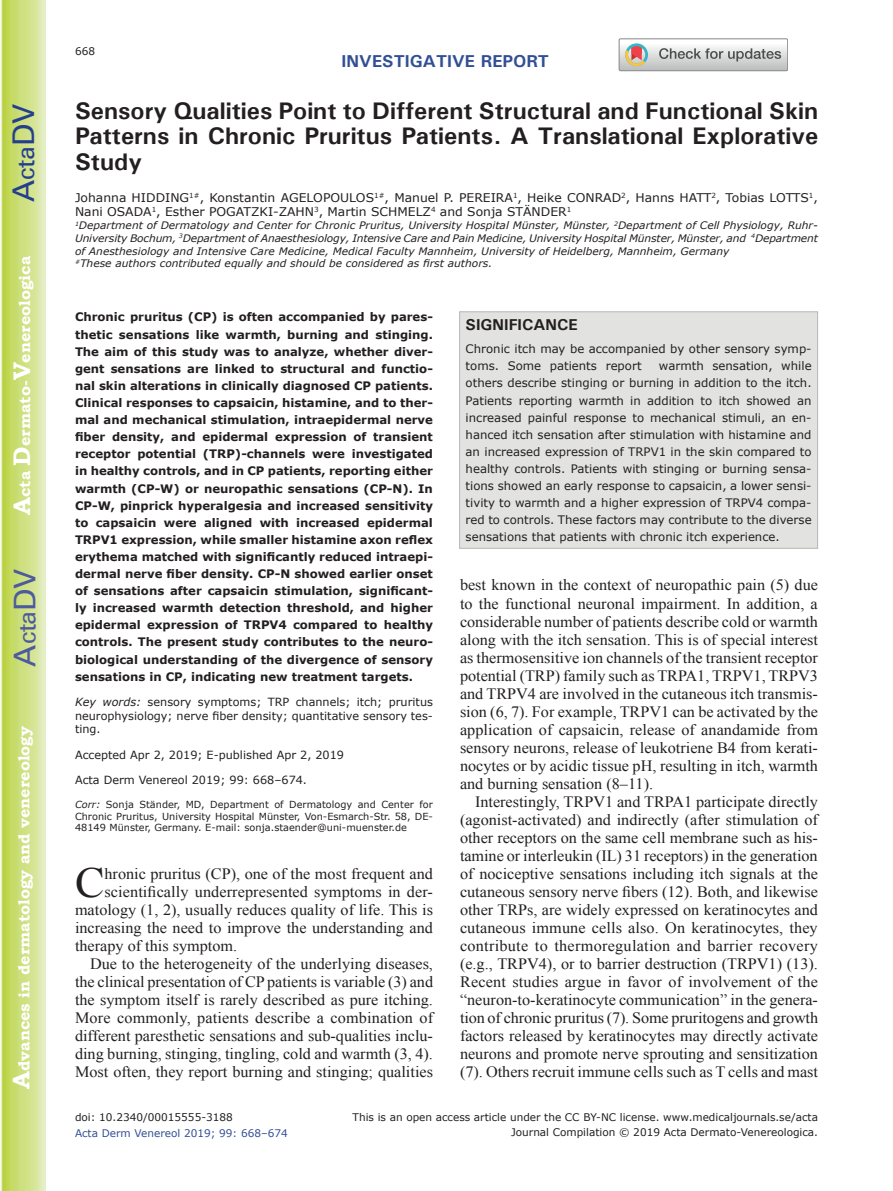
<style>
.page{position:relative;width:893px;height:1191px;background:#fff}
.page>*{position:absolute;margin:0;border:0;box-sizing:border-box;transform-origin:0 0}
.t1{font:42.9px "Times New Roman";color:#231f20}
.t2{font:30px "Univers";color:#4d5a9e}
.t3{font:30px "Univers";color:#253f8e}
.t4{font:700 24px/25.5px "Univers";color:#231f20;text-align:justify}
.t5{font:700 17.25px "Univers";color:#324f95}
.t6{font:15.75px/18px "Times New Roman";color:#231f20;text-align:justify}
.t7{font:700 15.75px "Bookman Old Style";color:#fff}
.t8{font:700 15.75px "Univers";color:#231f20}
.t9{font:12px/14.4px "Verdana";color:#231f20}
.t10{font:700 11.7px/17.1px "Verdana";color:#231f20;text-align:justify}
.t11{font:11.7px/17.1px "Verdana";color:#231f20}
.t12{font:11.25px/13.5px "Verdana";color:#231f20;text-align:justify}
.t13{font:10.5px "Verdana";color:#231f20}
.t14{font:10.5px "Verdana";color:#324f95}
.t15{font:italic 10.35px/12.8px "Verdana";color:#231f20}
.t16{font:9.75px/11.7px "Verdana";color:#231f20;text-align:justify}
.s1{font-size:24px}
.s2{font-style:italic}
</style>
<div class="page">
<svg style="left:1px;top:0;width:45px;height:1191px;background:#cfe084"></svg>
<svg style="left:619px;top:39px;width:169px;height:32px"></svg>
<div style="left:459px;top:311px;width:359px;height:237px;background:#e2e2e1;border:1px solid #bab5b4"></div>
<h2 class="t3" style="left:6px;top:202px;width:100px;rotate:-90deg">A<span class="s1">cta</span>DV</h2>
<p class="t7" style="left:15px;top:515px;width:260px;rotate:-90deg"><span class="s1">A</span>cta <span class="s1">D</span>ermato-<span class="s1">V</span>enereologica</p>
<h2 class="t2" style="left:7px;top:666px;width:100px;rotate:-90deg">A<span class="s1">cta</span>DV</h2>
<p class="t7" style="left:15px;top:1088px;width:364px;rotate:-90deg"><span class="s1">A</span>dvances in dermatology and venereology</p>
<p class="t13" style="left:75px;top:44px;width:22px">668</p>
<p class="t5" style="left:342px;top:50px;width:209px">INVESTIGATIVE REPORT</p>
<h3 class="t4" style="left:75px;top:97px;width:745px">Sensory Qualities Point to Different Structural and Functional Skin Patterns in Chronic Pruritus Patients. A Translational Explorative Study</h3>
<p class="t9" style="left:75px;top:191px;width:744px">Johanna HIDDING<sup>1#</sup>, Konstantin AGELOPOULOS<sup>1#</sup>, Manuel P. PEREIRA<sup>1</sup>, Heike CONRAD<sup>2</sup>, Hanns HATT<sup>2</sup>, Tobias LOTTS<sup>1</sup>,<br>Nani OSADA<sup>1</sup>, Esther POGATZKI-ZAHN<sup>3</sup>, Martin SCHMELZ<sup>4</sup> and Sonja STÄNDER<sup>1</sup></p>
<p class="t15" style="left:75px;top:219px;width:744px"><sup>1</sup>Department of Dermatology and Center for Chronic Pruritus, University Hospital Münster, Münster, <sup>2</sup>Department of Cell Physiology, Ruhr-University Bochum, <sup>3</sup>Department of Anaesthesiology, Intensive Care and Pain Medicine, University Hospital Münster, Münster, and <sup>4</sup>Department of Anesthesiology and Intensive Care Medicine, Medical Faculty Mannheim, University of Heidelberg, Mannheim, Germany<br><sup>#</sup>These authors contributed equally and should be considered as first authors.</p>
<p class="t10" style="left:75px;top:309px;width:359px">Chronic pruritus (CP) is often accompanied by pares&shy;thetic sensations like warmth, burning and stinging.<br>The aim of this study was to analyze, whether diver&shy;gent sensations are linked to structural and functio&shy;nal skin alterations in clinically diagnosed CP patients.<br>Clinical responses to capsaicin, histamine, and to ther&shy;mal and mechanical stimulation, intraepidermal nerve fiber density, and epidermal expression of transient receptor potential (TRP)-channels were investigated in healthy controls, and in CP patients, reporting either warmth (CP-W) or neuropathic sensations (CP-N). In CP-W, pinprick hyperalgesia and increased sensitivity to capsaicin were aligned with increased epidermal TRPV1 expression, while smaller histamine axon reflex erythema matched with significantly reduced intraepi&shy;dermal nerve fiber density. CP-N showed earlier onset of sensations after capsaicin stimulation, significant&shy;ly increased warmth detection threshold, and higher epidermal expression of TRPV4 compared to healthy controls. The present study contributes to the neuro&shy;biological understanding of the divergence of sensory sensations in CP, indicating new treatment targets.</p>
<p class="t12" style="left:75px;top:695px;width:359px"><span class="s2">Key words:</span> sensory symptoms; TRP channels; itch; pruritus neurophysiology; nerve fiber density; quantitative sensory tes&shy;ting.</p>
<p class="t12" style="left:75px;top:748px;width:271px">Accepted Apr 2, 2019; E-published Apr 2, 2019</p>
<p class="t12" style="left:75px;top:773px;width:234px">Acta Derm Venereol 2019; 99: 668–674.</p>
<p class="t16" style="left:75px;top:798px;width:359px"><span class="s2">Corr:</span> Sonja Ständer, MD, Department of Dermatology and Center for Chronic Pruritus, University Hospital Münster, Von-Esmarch-Str. 58, DE-48149 Münster, Germany. E-mail: sonja.staender@uni-muenster.de</p>
<h1 class="t1" style="left:75px;top:854px;width:31px">C</h1>
<p class="t6" style="left:104px;top:864px;width:330px">hronic pruritus (CP), one of the most frequent and</p>
<p class="t6" style="left:104px;top:882px;width:330px">scientifically underrepresented symptoms in der-</p>
<p class="t6" style="left:75px;top:900px;width:360px">matology (1, 2), usually reduces quality of life. This is</p>
<p class="t6" style="left:75px;top:918px;width:360px">increasing the need to improve the understanding and</p>
<p class="t6" style="left:75px;top:936px;width:164px">therapy of this symptom.</p>
<p class="t6" style="left:90px;top:954px;width:345px">Due to the heterogeneity of the underlying diseases,</p>
<p class="t6" style="left:75px;top:972px;width:360px">the clinical presentation of CP patients is variable (3) and</p>
<p class="t6" style="left:75px;top:990px;width:360px">the symptom itself is rarely described as pure itching.</p>
<p class="t6" style="left:75px;top:1008px;width:360px">More commonly, patients describe a combination of</p>
<p class="t6" style="left:75px;top:1026px;width:359px">different paresthetic sensations and sub-qualities inclu-</p>
<p class="t6" style="left:75px;top:1044px;width:359px">ding burning, stinging, tingling, cold and warmth (3, 4).</p>
<p class="t6" style="left:75px;top:1062px;width:359px">Most often, they report burning and stinging; qualities</p>
<p class="t8" style="left:466px;top:315px;width:114px">SIGNIFICANCE</p>
<p class="t11" style="left:466px;top:340px;width:347px">Chronic itch may be accompanied by other sensory symp&shy;toms. Some patients report</p>
<p class="t11" style="left:466px;top:358px;width:348px;text-align:justify;text-indent:193px">warmth sensation, while others describe stinging or burning in addition to the itch.<br>Patients reporting warmth in addition to itch showed an increased painful response to mechanical stimuli, an en&shy;hanced itch sensation after stimulation with histamine and an increased expression of TRPV1 in the skin compared to healthy controls. Patients with stinging or burning sensa&shy;tions showed an early response to capsaicin, a lower sensi&shy;tivity to warmth and a higher expression of TRPV4 compa&shy;red to controls. These factors may contribute to the diverse sensations that patients with chronic itch experience.</p>
<p class="t6" style="left:460px;top:576px;width:360px">best known in the context of neuropathic pain (5) due to the functional neuronal impairment. In addition, a considerable number of patients describe cold or warmth along with the itch sensation. This is of special interest as thermosensitive ion channels of the transient receptor potential (TRP) family such as TRPA1, TRPV1, TRPV3 and TRPV4 are involved in the cutaneous itch transmis&shy;sion (6, 7). For example, TRPV1 can be activated by the application of capsaicin, release of anandamide from sensory neurons, release of leukotriene B4 from kerati&shy;nocytes or by acidic tissue pH, resulting in itch, warmth and burning sensation (8–11).</p>
<p class="t6" style="left:460px;top:792px;width:360px;text-indent:15px">Interestingly, TRPV1 and TRPA1 participate directly (agonist-activated) and indirectly (after stimulation of other receptors on the same cell membrane such as his&shy;tamine or interleukin (IL) 31 receptors) in the generation of nociceptive sensations including itch signals at the cutaneous sensory nerve fibers (12). Both, and likewise other TRPs, are widely expressed on keratinocytes and cutaneous immune cells also. On keratinocytes, they contribute to thermoregulation and barrier recovery (e.g., TRPV4), or to barrier destruction (TRPV1) (13).<br>Recent studies argue in favor of involvement of the “neuron-to-keratinocyte communication” in the genera&shy;tion of chronic pruritus (7). Some pruritogens and growth factors released by keratinocytes may directly activate neurons and promote nerve sprouting and sensitization (7). Others recruit immune cells such as T cells and mast</p>
<p class="t13" style="left:75px;top:1110px;width:159px">doi: 10.2340/00015555-3188</p>
<p class="t14" style="left:75px;top:1126px;width:214px">Acta Derm Venereol 2019; 99: 668–674</p>
<p class="t13" style="left:353px;top:1110px;width:467px">This is an open access article under the CC BY-NC license. www.medicaljournals.se/acta</p>
<p class="t13" style="left:511px;top:1125px;width:308px">Journal Compilation © 2019 Acta Dermato-Venereologica.</p>
</div>
